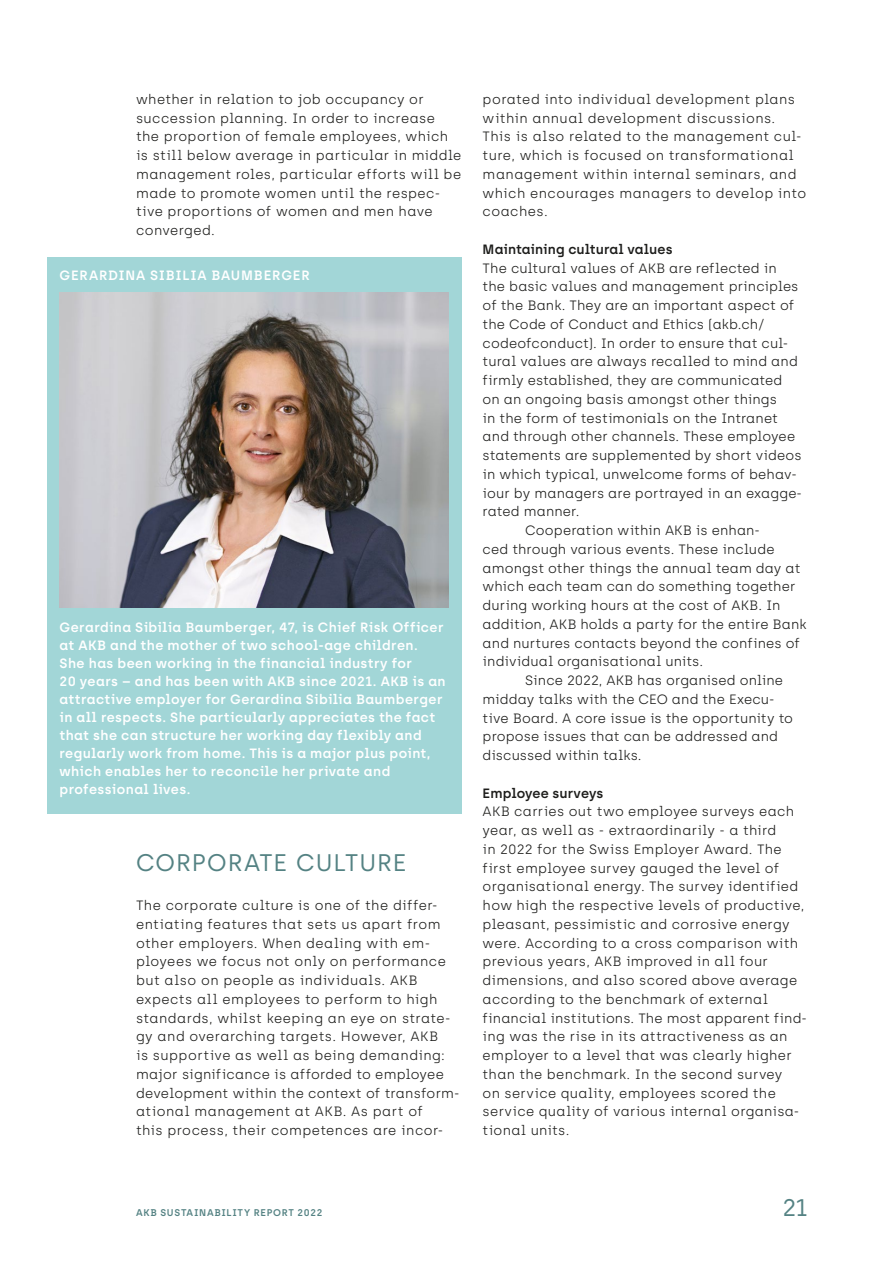
<style>
.page{position:relative;width:893px;height:1263px;background:#fff}
.page>*{position:absolute;margin:0;border:0;box-sizing:border-box;transform-origin:0 0}
.t1{font:24px "Archia";letter-spacing:.04em;color:#548283}
.t2{font:300 13.5px/18.8px "Archia";letter-spacing:.015em;color:#1d1d1b}
.t3{font:600 13.5px/18px "Archia";letter-spacing:.03em;color:#fff}
.t4{font:600 13.5px "Archia";color:#1d1d1b}
.t5{font:600 13.5px "Archia";letter-spacing:.06em;color:#fff}
.t6{font:600 9.75px "Archia";letter-spacing:.07em;color:#548283}
</style>
<div class="page">
<div style="left:47px;top:257px;width:414px;height:556px;background:#a2d6d7"></div>
<img style="left:60px;top:293px;width:389px;height:315px">
<p class="t2" style="left:136px;top:90px;width:327px">whether in relation to job occupancy or succession planning. In order to increase<br>the proportion of female employees, which is still below average in particular in middle management roles, particular efforts will be made to promote women until the respec&shy;tive proportions of women and men have converged.</p>
<p class="t5" style="left:60px;top:267px;width:252px">GERARDINA SIBILIA BAUMBERGER</p>
<p class="t3" style="left:60px;top:618px;width:388px">Gerardina Sibilia Baumberger, 47, is Chief Risk Officer at AKB and the mother of two school-age children.<br>She has been working in the financial industry for<br>20 years – and has been with AKB since 2021. AKB is an attractive employer for Gerardina Sibilia Baumberger in all respects. She particularly appreciates the fact that she can structure her working day flexibly and regularly work from home. This is a major plus point, which enables her to reconcile her private and professional lives.</p>
<h1 class="t1" style="left:136px;top:848px;width:272px">CORPORATE CULTURE</h1>
<p class="t2" style="left:136px;top:896px;width:323px">The corporate culture is one of the differ&shy;entiating features that sets us apart from other employers. When dealing with em&shy;ployees we focus not only on performance but also on people as individuals. AKB expects all employees to perform to high standards, whilst keeping an eye on strate&shy;gy and overarching targets. However, AKB<br>is supportive as well as being demanding: major significance is afforded to employee development within the context of transform&shy;ational management at AKB. As part of<br>this process, their competences are incor-</p>
<p class="t2" style="left:483px;top:90px;width:325px">porated into individual development plans within annual development discussions.<br>This is also related to the management cul&shy;ture, which is focused on transformational management within internal seminars, and which encourages managers to develop into coaches.</p>
<p class="t4" style="left:483px;top:241px;width:191px">Maintaining cultural values</p>
<p class="t2" style="left:483px;top:258px;width:296px">The cultural values of AKB are reflected in</p>
<p class="t2" style="left:483px;top:277px;width:317px">the basic values and management principles</p>
<p class="t2" style="left:483px;top:296px;width:313px">of the Bank. They are an important aspect of</p>
<p class="t2" style="left:483px;top:315px;width:284px">the Code of Conduct and Ethics (akb.ch/</p>
<p class="t2" style="left:483px;top:333px;width:307px">codeofconduct). In order to ensure that cul-</p>
<p class="t2" style="left:483px;top:352px;width:317px">tural values are always recalled to mind and</p>
<p class="t2" style="left:483px;top:371px;width:301px">firmly established, they are communicated</p>
<p class="t2" style="left:483px;top:390px;width:296px">on an ongoing basis amongst other things</p>
<p class="t2" style="left:483px;top:408px;width:297px">in the form of testimonials on the Intranet</p>
<p class="t2" style="left:483px;top:427px;width:314px">and through other channels. These employee</p>
<p class="t2" style="left:483px;top:446px;width:320px">statements are supplemented by short videos</p>
<p class="t2" style="left:483px;top:465px;width:314px">in which typical, unwelcome forms of behav-</p>
<p class="t2" style="left:483px;top:483px;width:321px">iour by managers are portrayed in an exagge-</p>
<p class="t2" style="left:483px;top:502px;width:98px">rated manner.</p>
<p class="t2" style="left:525px;top:521px;width:236px">Cooperation within AKB is enhan-</p>
<p class="t2" style="left:483px;top:540px;width:293px">ced through various events. These include</p>
<p class="t2" style="left:483px;top:558px;width:319px">amongst other things the annual team day at</p>
<p class="t2" style="left:483px;top:577px;width:314px">which each team can do something together</p>
<p class="t2" style="left:483px;top:596px;width:299px">during working hours at the cost of AKB. In</p>
<p class="t2" style="left:483px;top:615px;width:326px">addition, AKB holds a party for the entire Bank</p>
<p class="t2" style="left:483px;top:633px;width:319px">and nurtures contacts beyond the confines of</p>
<p class="t2" style="left:483px;top:652px;width:222px">individual organisational units.</p>
<p class="t2" style="left:525px;top:671px;width:259px">Since 2022, AKB has organised online</p>
<p class="t2" style="left:483px;top:690px;width:293px">midday talks with the CEO and the Execu-</p>
<p class="t2" style="left:483px;top:708px;width:312px">tive Board. A core issue is the opportunity to</p>
<p class="t2" style="left:483px;top:727px;width:297px">propose issues that can be addressed and</p>
<p class="t2" style="left:483px;top:746px;width:160px">discussed within talks.</p>
<p class="t4" style="left:483px;top:785px;width:122px">Employee surveys</p>
<p class="t2" style="left:483px;top:802px;width:324px">AKB carries out two employee surveys each year, as well as - extraordinarily - a third<br>in 2022 for the Swiss Employer Award. The first employee survey gauged the level of organisational energy. The survey identified how high the respective levels of productive, pleasant, pessimistic and corrosive energy were. According to a cross comparison with previous years, AKB improved in all four dimensions, and also scored above average according to the benchmark of external financial institutions. The most apparent find&shy;ing was the rise in its attractiveness as an employer to a level that was clearly higher than the benchmark. In the second survey<br>on service quality, employees scored the service quality of various internal organisa&shy;tional units.</p>
<p class="t6" style="left:136px;top:1207px;width:188px">AKB SUSTAINABILITY REPORT 2022</p>
<h1 class="t1" style="left:782px;top:1193px;width:27px">21</h1>
</div>
